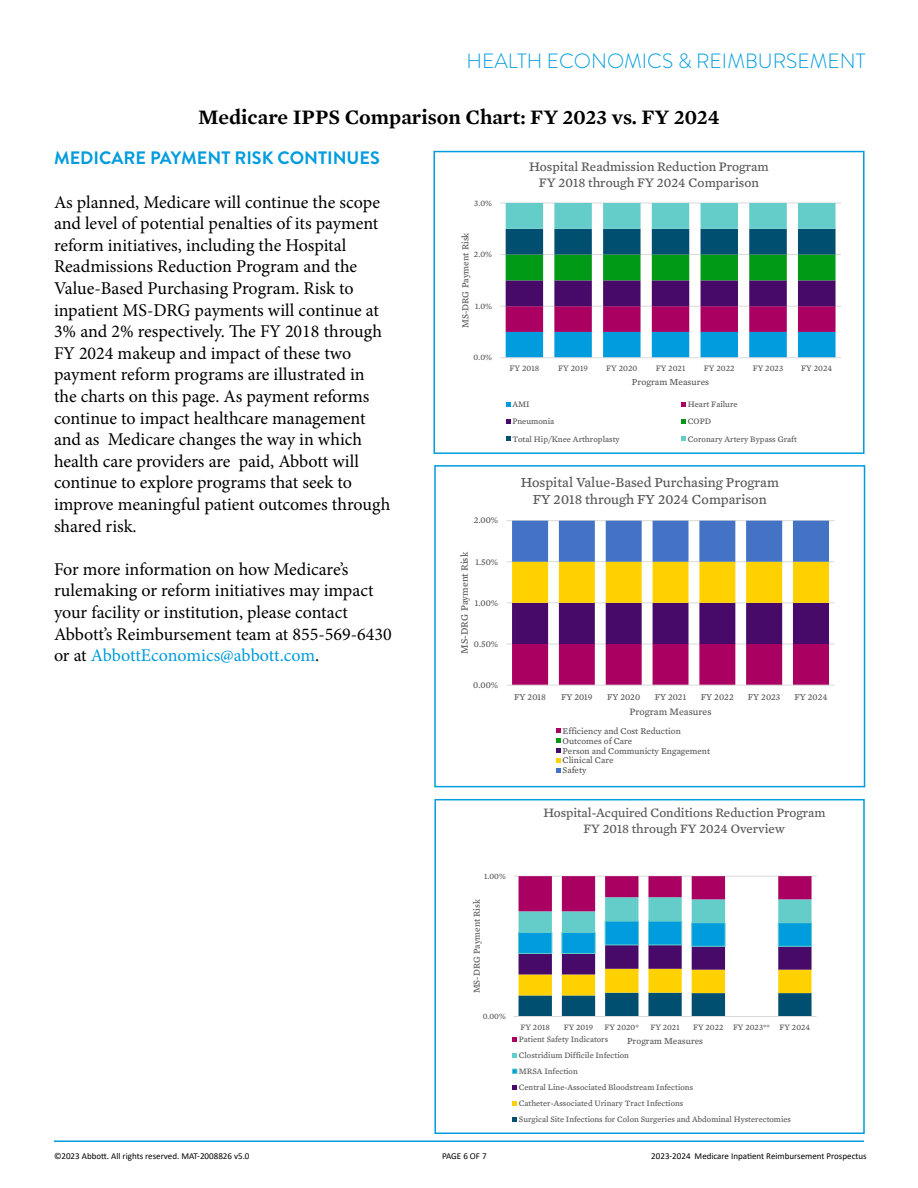
<style>
.page{position:relative;width:918px;height:1188px;background:#fff}
.page>*{position:absolute;margin:0;border:0;box-sizing:border-box;transform-origin:0 0}
.t1{font:600 21px "Mercury Text G1";color:#000}
.t2{font:300 20.7px "Brandon Grotesque";color:#009cde}
.t3{font:18px/21.6px "Minion Pro";color:#000}
.t4{font:700 18px "Brandon Grotesque";color:#009cde}
.t5{font:14.1px/17px "Mercury Text G4";color:#595959;text-align:center}
.t6{font:13.35px/15.9px "Mercury Text G4";color:#595959;text-align:center}
.t7{font:13.05px/15.8px "Mercury Text G4";color:#595959;text-align:center}
.t8{font:10.05px "Mercury Text G4";color:#595959}
.t9{font:9.45px "Mercury Text G4";color:#595959}
.t10{font:9.3px "Mercury Text G4";color:#595959}
.t11{font:9.15px/9.9px "Mercury Text G4";color:#595959}
.t12{font:9px "Calibri";color:#000}
.t13{font:8.55px "Mercury Text G4";color:#595959}
.t14{font:8.4px/16.2px "Mercury Text G4";color:#595959}
.s1{color:#009cde}
</style>
<div class="page">
<hr style="left:54px;top:1140px;width:810px;height:2px;background:#009cde">
<hr style="left:500px;top:306px;width:341px;height:1px;background:#d9d9d9">
<hr style="left:500px;top:254px;width:341px;height:1px;background:#d9d9d9">
<hr style="left:500px;top:203px;width:341px;height:1px;background:#d9d9d9">
<svg style="left:506px;top:203px;width:330px;height:154px"></svg>
<hr style="left:500px;top:357px;width:341px;height:1px;background:#d9d9d9">
<svg style="left:506px;top:402px;width:4px;height:5px"></svg>
<svg style="left:681px;top:402px;width:5px;height:5px"></svg>
<svg style="left:506px;top:419px;width:4px;height:5px"></svg>
<svg style="left:681px;top:419px;width:5px;height:5px"></svg>
<svg style="left:506px;top:437px;width:4px;height:4px"></svg>
<svg style="left:681px;top:437px;width:5px;height:4px"></svg>
<div style="left:434px;top:151px;width:431px;height:303px;border:2px solid #009cde"></div>
<hr style="left:507px;top:644px;width:327px;height:1px;background:#d9d9d9">
<hr style="left:507px;top:602px;width:327px;height:1px;background:#d9d9d9">
<hr style="left:507px;top:561px;width:327px;height:1px;background:#d9d9d9">
<hr style="left:507px;top:520px;width:327px;height:1px;background:#d9d9d9">
<svg style="left:512px;top:521px;width:317px;height:164px"></svg>
<hr style="left:507px;top:685px;width:327px;height:1px;background:#d9d9d9">
<svg style="left:556px;top:728px;width:4px;height:45px"></svg>
<div style="left:434px;top:465px;width:431px;height:322px;border:2px solid #009cde"></div>
<hr style="left:514px;top:876px;width:303px;height:1px;background:#d9d9d9">
<svg style="left:518px;top:876px;width:294px;height:140px"></svg>
<hr style="left:514px;top:1016px;width:303px;height:1px;background:#d9d9d9">
<svg style="left:512px;top:1037px;width:5px;height:4px"></svg>
<svg style="left:512px;top:1053px;width:5px;height:4px"></svg>
<svg style="left:512px;top:1069px;width:5px;height:5px"></svg>
<svg style="left:512px;top:1085px;width:5px;height:5px"></svg>
<svg style="left:512px;top:1101px;width:5px;height:5px"></svg>
<svg style="left:512px;top:1117px;width:5px;height:5px"></svg>
<div style="left:434px;top:799px;width:431px;height:335px;border:2px solid #009cde"></div>
<p class="t2" style="left:467px;top:47px;width:400px">HEALTH ECONOMICS &amp; REIMBURSEMENT</p>
<p class="t1" style="left:198px;top:101px;width:523px">Medicare IPPS Comparison Chart: FY 2023 vs. FY 2024</p>
<p class="t4" style="left:54px;top:146px;width:327px">MEDICARE PAYMENT RISK CONTINUES</p>
<p class="t3" style="left:54px;top:191px;width:338px">As planned, Medicare will continue the scope and level of potential penalties of its payment reform initiatives, including the Hospital Readmissions Reduction Program and the Value-Based Purchasing Program. Risk to inpatient MS-DRG payments will continue at 3% and 2% respectively. The FY 2018 through FY 2024 makeup and impact of these two payment reform programs are illustrated in the charts on this page. As payment reforms continue to impact healthcare management and as Medicare changes the way in which health care providers are paid, Abbott will continue to explore programs that seek to improve meaningful patient outcomes through shared risk.</p>
<p class="t3" style="left:54px;top:558px;width:339px">For more information on how Medicare’s rulemaking or reform initiatives may impact your facility or institution, please contact Abbott’s Reimbursement team at 855-569-6430 or at <span class="s1">AbbottEconomics@abbott.com</span>.</p>
<p class="t13" style="left:474px;top:197px;width:19px">3.0%</p>
<p class="t9" style="left:458px;top:328px;width:97px;rotate:-90deg">MS-DRG Payment Risk</p>
<p class="t13" style="left:474px;top:248px;width:20px">2.0%</p>
<p class="t13" style="left:475px;top:300px;width:19px">1.0%</p>
<p class="t13" style="left:474px;top:351px;width:20px">0.0%</p>
<p class="t6" style="left:529px;top:158px;width:241px">Hospital Readmission Reduction Program<br>FY 2018 through FY 2024 Comparison</p>
<p class="t13" style="left:510px;top:362px;width:31px">FY 2018</p>
<p class="t13" style="left:558px;top:362px;width:31px">FY 2019</p>
<p class="t13" style="left:606px;top:362px;width:33px">FY 2020</p>
<p class="t13" style="left:656px;top:362px;width:31px">FY 2021</p>
<p class="t13" style="left:704px;top:362px;width:32px">FY 2022</p>
<p class="t13" style="left:753px;top:362px;width:32px">FY 2023</p>
<p class="t13" style="left:801px;top:362px;width:33px">FY 2024</p>
<p class="t9" style="left:632px;top:375px;width:79px">Program Measures</p>
<p class="t13" style="left:512px;top:398px;width:19px">AMI</p>
<p class="t13" style="left:688px;top:398px;width:51px">Heart Failure</p>
<p class="t13" style="left:512px;top:415px;width:43px">Pneumonia</p>
<p class="t13" style="left:688px;top:415px;width:25px">COPD</p>
<p class="t13" style="left:512px;top:432px;width:109px">Total Hip/Knee Arthroplasty</p>
<p class="t13" style="left:688px;top:432px;width:111px">Coronary Artery Bypass Graft</p>
<p class="t11" style="left:474px;top:515px;width:26px">2.00%</p>
<p class="t8" style="left:457px;top:654px;width:103px;rotate:-90deg">MS-DRG Payment Risk</p>
<p class="t11" style="left:475px;top:556px;width:24px">1.50%</p>
<p class="t11" style="left:475px;top:597px;width:25px">1.00%</p>
<p class="t11" style="left:474px;top:638px;width:26px">0.50%</p>
<p class="t11" style="left:473px;top:679px;width:27px">0.00%</p>
<p class="t5" style="left:521px;top:473px;width:260px">Hospital Value-Based Purchasing Program<br>FY 2018 through FY 2024 Comparison</p>
<p class="t11" style="left:514px;top:691px;width:33px">FY 2018</p>
<p class="t11" style="left:561px;top:691px;width:33px">FY 2019</p>
<p class="t11" style="left:607px;top:691px;width:35px">FY 2020</p>
<p class="t11" style="left:655px;top:691px;width:33px">FY 2021</p>
<p class="t11" style="left:701px;top:691px;width:34px">FY 2022</p>
<p class="t11" style="left:748px;top:691px;width:34px">FY 2023</p>
<p class="t11" style="left:794px;top:691px;width:35px">FY 2024</p>
<p class="t8" style="left:629px;top:704px;width:84px">Program Measures</p>
<p class="t11" style="left:563px;top:725px;width:149px">Efficiency and Cost Reduction<br>Outcomes of Care<br>Person and Communicty Engagement<br>Clinical Care<br>Safety</p>
<p class="t7" style="left:543px;top:805px;width:284px">Hospital-Acquired Conditions Reduction Program<br>FY 2018 through FY 2024 Overview</p>
<p class="t14" style="left:484px;top:867px;width:23px">1.00%</p>
<p class="t10" style="left:470px;top:993px;width:96px;rotate:-90deg">MS-DRG Payment Risk</p>
<p class="t14" style="left:483px;top:1008px;width:25px">0.00%</p>
<p class="t14" style="left:521px;top:1019px;width:31px">FY 2018</p>
<p class="t14" style="left:564px;top:1019px;width:31px">FY 2019</p>
<p class="t14" style="left:605px;top:1019px;width:36px">FY 2020*</p>
<p class="t14" style="left:650px;top:1019px;width:31px">FY 2021</p>
<p class="t14" style="left:693px;top:1019px;width:119px">FY 2022 FY 2023** FY 2024</p>
<p class="t14" style="left:519px;top:1030px;width:274px">Patient Safety Indicators<br>Clostridium Difficile Infection<br>MRSA Infection<br>Central Line-Associated Bloodstream Infections<br>Catheter-Associated Urinary Tract Infections<br>Surgical Site Infections for Colon Surgeries and Abdominal Hysterectomies</p>
<p class="t10" style="left:627px;top:1034px;width:78px">Program Measures</p>
<p class="t12" style="left:54px;top:1150px;width:197px">©2023 Abbott. All rights reserved. MAT-2008826 v5.0</p>
<p class="t12" style="left:442px;top:1150px;width:46px">PAGE 6 OF 7</p>
<p class="t12" style="left:651px;top:1150px;width:217px">2023-2024 Medicare Inpatient Reimbursement Prospectus</p>
</div>
